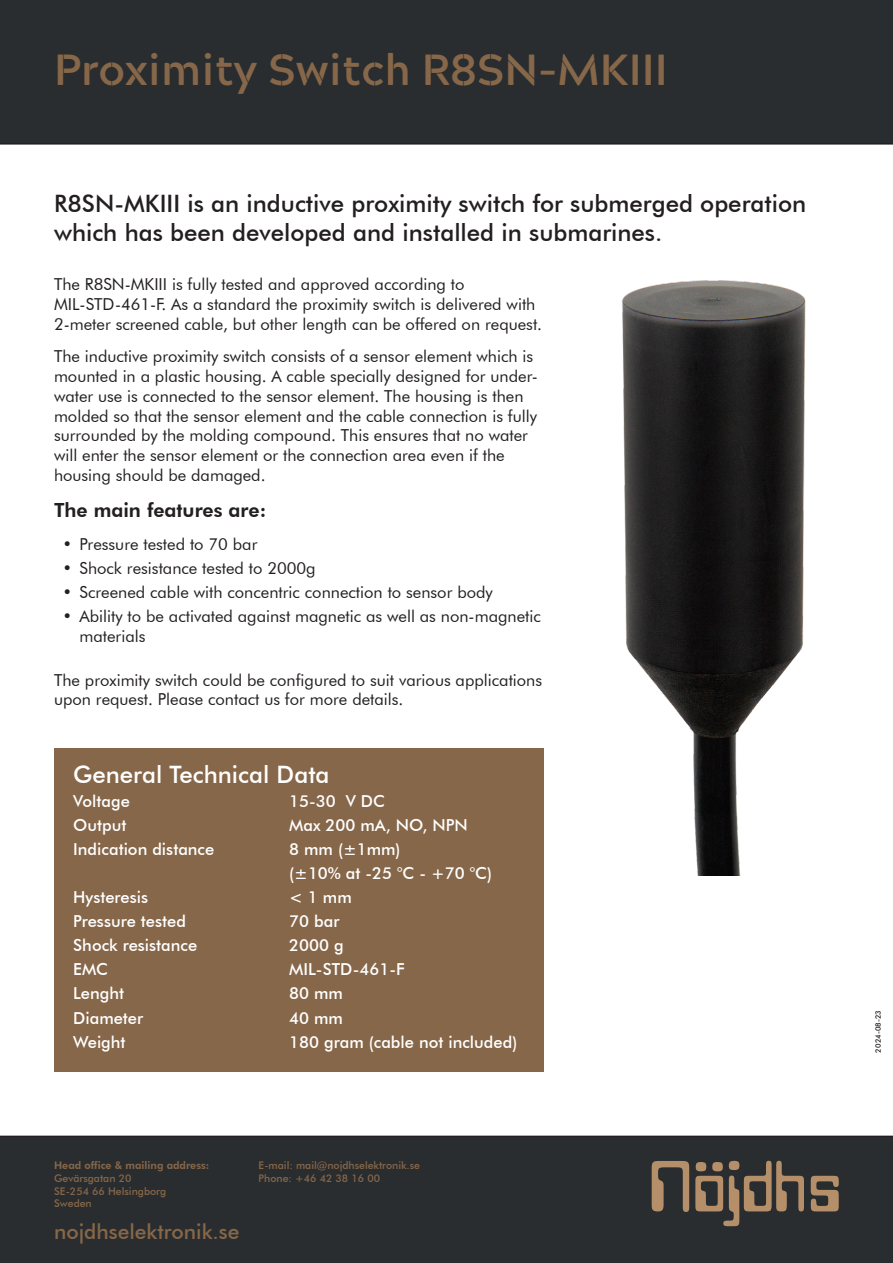
<style>
.page{position:relative;width:893px;height:1263px;background:#fff}
.page>*{position:absolute;margin:0;border:0;box-sizing:border-box;transform-origin:0 0}
.t1{font:700 43.5px "Acherus Militant 1";color:#876749}
.Ingress_Brödtext_Futura_BT{font:500 24px/28.8px "Futura BT";color:#231f20}
.Faktraruta_rubrik{font:500 24px "Futura BT";color:#fff}
.t2{font:500 21px "Futura BT";color:#876749}
.Rubrik_Brödtext_Futura_BT{font:800 19.5px "Futura BT";color:#231f20}
.Brödtext_Futura_BT{font:16.5px/19.8px "Futura BT";color:#231f20}
.Faktaruta_Futura{font:500 16.5px "Futura BT";color:#fff}
.Adressinfo_brödtext{font:500 10.5px/12.6px "Futura BT";color:#876749}
.Adressinfo_rubrik{font:800 10.5px "Futura BT";color:#876749}
.t3{font:500 7.5px "Futura BT";color:#231f20}
</style>
<div class="page">
<div style="left:0;top:0;width:893px;height:145px;background:#292d2f"></div>
<div style="left:0;top:1135px;width:893px;height:128px;background:#292d2f"></div>
<svg style="left:652px;top:1161px;width:37px;height:51px;background:#6d5d4c"></svg>
<svg style="left:695px;top:1161px;width:109px;height:65px;background:#5e5245"></svg>
<svg style="left:811px;top:1176px;width:28px;height:35px"></svg>
<div style="left:54px;top:748px;width:489px;height:324px;background:#876749"></div>
<img style="left:543px;top:280px;width:263px;height:595px">
<p class="t1" style="left:54px;top:33px;width:615px">Proximity Switch R8SN-MKIII</p>
<p class="Ingress_Brödtext_Futura_BT" style="left:54px;top:189px;width:754px">R8SN-MKIII is an inductive proximity switch for submerged operation which has been developed and installed in submarines.</p>
<p class="Brödtext_Futura_BT" style="left:54px;top:274px;width:490px">The R8SN-MKIII is fully tested and approved according to<br>MIL-STD-461-F. As a standard the proximity switch is delivered with<br>2-meter screened cable, but other length can be offered on request.</p>
<p class="Brödtext_Futura_BT" style="left:54px;top:346px;width:485px">The inductive proximity switch consists of a sensor element which is mounted in a plastic housing. A cable specially designed for under&shy;water use is connected to the sensor element. The housing is then molded so that the sensor element and the cable connection is fully surrounded by the molding compound. This ensures that no water will enter the sensor element or the connection area even if the housing should be damaged.</p>
<p class="Rubrik_Brödtext_Futura_BT" style="left:54px;top:498px;width:214px">The main features are:</p>
<p class="Brödtext_Futura_BT" style="left:63px;top:534px;width:196px">• Pressure tested to 70 bar</p>
<p class="Brödtext_Futura_BT" style="left:63px;top:558px;width:255px">• Shock resistance tested to 2000g</p>
<p class="Brödtext_Futura_BT" style="left:63px;top:582px;width:432px">• Screened cable with concentric connection to sensor body</p>
<p class="Brödtext_Futura_BT" style="left:80px;top:606px;width:463px;text-indent:-17px">• Ability to be activated against magnetic as well as non-magnetic materials</p>
<p class="Brödtext_Futura_BT" style="left:54px;top:670px;width:490px">The proximity switch could be configured to suit various applications upon request. Please contact us for more details.</p>
<p class="Faktraruta_rubrik" style="left:73px;top:760px;width:258px">General Technical Data</p>
<p class="Faktaruta_Futura" style="left:73px;top:791px;width:58px">Voltage</p>
<p class="Faktaruta_Futura" style="left:289px;top:791px;width:97px">15-30 V DC</p>
<p class="Faktaruta_Futura" style="left:73px;top:815px;width:55px">Output</p>
<p class="Faktaruta_Futura" style="left:289px;top:815px;width:180px">Max 200 mA, NO, NPN</p>
<p class="Faktaruta_Futura" style="left:73px;top:839px;width:143px">Indication distance</p>
<p class="Faktaruta_Futura" style="left:289px;top:839px;width:113px">8 mm (±1mm)</p>
<p class="Faktaruta_Futura" style="left:289px;top:863px;width:204px">(±10% at -25 °C - +70 °C)</p>
<p class="Faktaruta_Futura" style="left:73px;top:887px;width:76px">Hysteresis</p>
<p class="Faktaruta_Futura" style="left:289px;top:887px;width:64px">&lt; 1 mm</p>
<p class="Faktaruta_Futura" style="left:73px;top:911px;width:114px">Pressure tested</p>
<p class="Faktaruta_Futura" style="left:289px;top:911px;width:52px">70 bar</p>
<p class="Faktaruta_Futura" style="left:73px;top:935px;width:126px">Shock resistance</p>
<p class="Faktaruta_Futura" style="left:289px;top:935px;width:56px">2000 g</p>
<p class="Faktaruta_Futura" style="left:73px;top:959px;width:36px">EMC</p>
<p class="Faktaruta_Futura" style="left:289px;top:959px;width:117px">MIL-STD-461-F</p>
<p class="Faktaruta_Futura" style="left:73px;top:983px;width:52px">Lenght</p>
<p class="Faktaruta_Futura" style="left:289px;top:983px;width:55px">80 mm</p>
<p class="Faktaruta_Futura" style="left:73px;top:1008px;width:71px">Diameter</p>
<p class="Faktaruta_Futura" style="left:289px;top:1008px;width:55px">40 mm</p>
<p class="Faktaruta_Futura" style="left:73px;top:1032px;width:54px">Weight</p>
<p class="Faktaruta_Futura" style="left:289px;top:1032px;width:230px">180 gram (cable not included)</p>
<p class="Adressinfo_rubrik" style="left:54px;top:1159px;width:157px">Head office &amp; mailing address:</p>
<p class="Adressinfo_brödtext" style="left:54px;top:1172px;width:79px">Gevärsgatan 20</p>
<p class="Adressinfo_brödtext" style="left:54px;top:1184px;width:114px">SE-254 66 Helsingborg<br>Sweden</p>
<p class="t2" style="left:54px;top:1219px;width:187px">nojdhselektronik.se</p>
<p class="Adressinfo_brödtext" style="left:259px;top:1159px;width:163px">E-mail: mail@nojdhselektronik.se</p>
<p class="Adressinfo_brödtext" style="left:259px;top:1172px;width:123px">Phone: +46 42 38 16 00</p>
<p class="t3" style="left:874px;top:1052px;width:44px;rotate:-90deg">2024-08-23</p>
</div>
